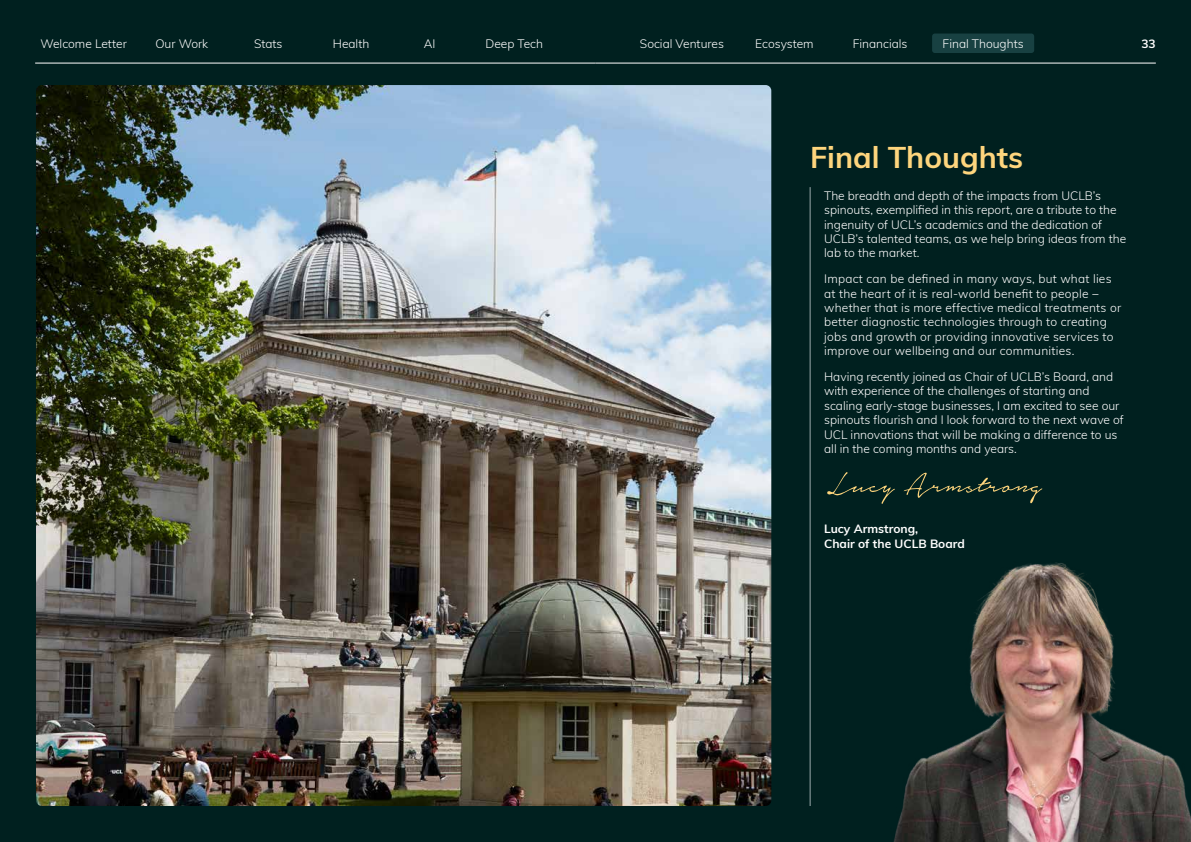
<style>
.page{position:relative;width:1191px;height:842px;background:#00201f}
.page>*{position:absolute;margin:0;border:0;box-sizing:border-box;transform-origin:0 0}
.t1{font:700 30px "Muli";color:#fed57d}
.t2{font:300 12px/14.4px "Muli";color:#fff}
.t3{font:300 12px/14.4px "Muli";letter-spacing:.02em;color:#fff}
.t4{font:700 12px/14.4px "Muli";color:#fff}
</style>
<div class="page">
<hr style="left:810px;top:187px;width:1px;height:619px;background:#9ba9ab">
<svg style="left:827px;top:472px;width:64px;height:24px"></svg>
<svg style="left:910px;top:472px;width:128px;height:16px"></svg>
<img style="left:36px;top:85px;width:735px;height:721px">
<img style="left:856px;top:488px;width:335px;height:354px">
<hr style="left:35px;top:63px;width:560px;height:1px;background:#fff">
<hr style="left:595px;top:63px;width:560px;height:1px;background:#fff">
<div style="left:932px;top:34px;width:102px;height:19px;background:#184142;border-radius:3px"></div>
<p class="t2" style="left:40px;top:35px;width:88px">Welcome Letter</p>
<p class="t2" style="left:155px;top:35px;width:54px">Our Work</p>
<p class="t2" style="left:254px;top:35px;width:30px">Stats</p>
<p class="t2" style="left:333px;top:35px;width:38px">Health</p>
<p class="t2" style="left:424px;top:35px;width:13px">AI</p>
<p class="t2" style="left:485px;top:35px;width:59px">Deep Tech</p>
<p class="t2" style="left:640px;top:35px;width:86px">Social Ventures</p>
<p class="t2" style="left:755px;top:35px;width:60px">Ecosystem</p>
<p class="t2" style="left:852px;top:35px;width:56px">Financials</p>
<p class="t2" style="left:942px;top:35px;width:82px">Final Thoughts</p>
<p class="t4" style="left:1141px;top:35px;width:16px">33</p>
<h1 class="t1" style="left:810px;top:136px;width:215px">Final Thoughts</h1>
<p class="t2" style="left:824px;top:188px;width:303px">The breadth and depth of the impacts from UCLB’s spinouts, exemplified in this report, are a tribute to the ingenuity of UCL’s academics and the dedication of UCLB’s talented teams, as we help bring ideas from the lab to the market.</p>
<p class="t3" style="left:824px;top:271px;width:298px">Impact can be defined in many ways, but what lies at the heart of it is real-world benefit to people – whether that is more effective medical treatments or better diagnostic technologies through to creating jobs and growth or providing innovative services to improve our wellbeing and our communities.</p>
<p class="t2" style="left:824px;top:369px;width:301px">Having recently joined as Chair of UCLB’s Board, and with experience of the challenges of starting and scaling early-stage businesses, I am excited to see our spinouts flourish and I look forward to the next wave of UCL innovations that will be making a difference to us all in the coming months and years.</p>
<p class="t4" style="left:824px;top:521px;width:142px">Lucy Armstrong,<br>Chair of the UCLB Board</p>
</div>
